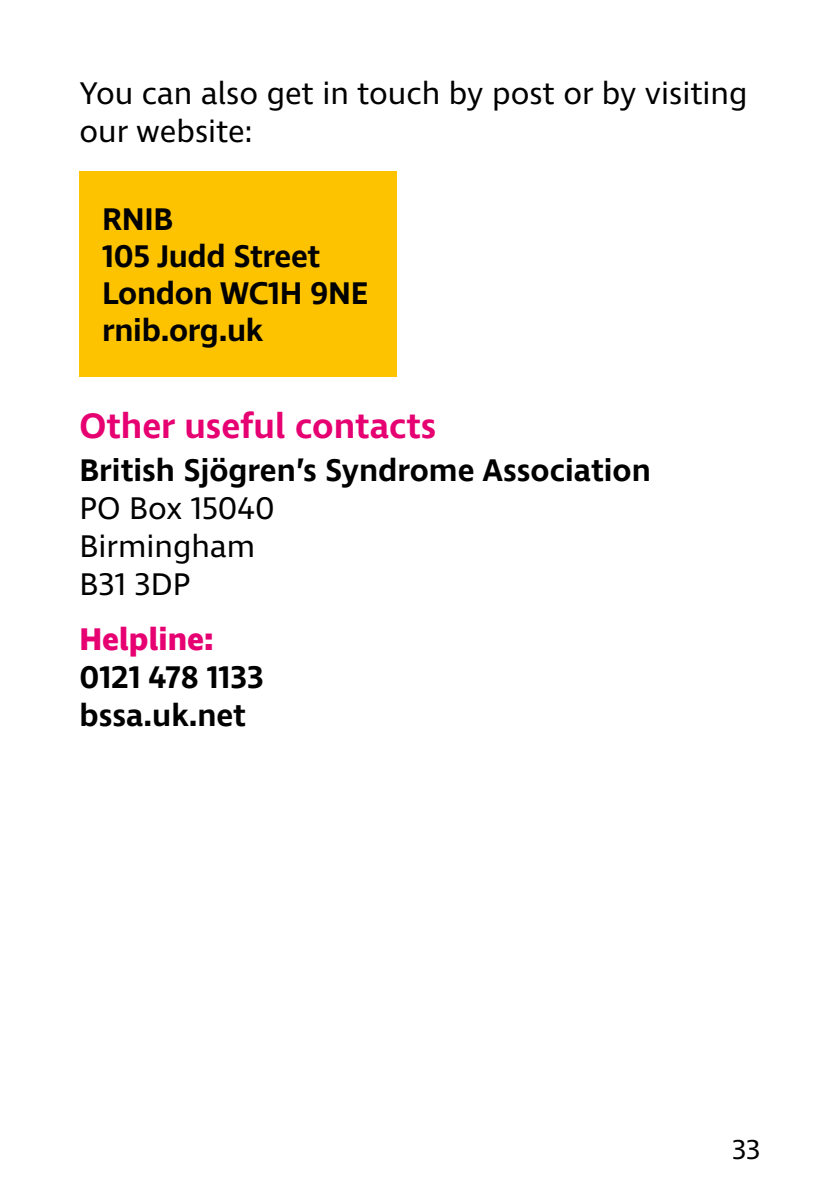
<style>
.page{position:relative;width:840px;height:1191px;background:#fff}
.page>*{position:absolute;margin:0;border:0;box-sizing:border-box;transform-origin:0 0}
.h3___18pt{font:600 36px "Ingra";color:#e60071}
.P___16pt_Body{font:600 32px/38px "Ingra";color:#000}
.P___16pt_Body-2{font:32px/38px "Ingra";color:#000}
.P-CTA{font:600 32px/37px "Ingra";letter-spacing:-.01em;color:#000}
.t1{font:28px "Ingra";color:#000}
.s1{font-weight:400}
.s2{font-weight:700;color:#e60071}
</style>
<div class="page">
<div style="left:79px;top:171px;width:318px;height:206px;background:#fdc300"></div>
<p class="P___16pt_Body-2" style="left:79px;top:76px;width:669px">You can also get in touch by post or by visiting our website:</p>
<p class="P-CTA" style="left:102px;top:202px;width:267px">RNIB<br>105 Judd Street<br>London WC1H 9NE rnib.org.uk</p>
<h3 class="h3___18pt" style="left:79px;top:403px;width:358px">Other useful contacts</h3>
<p class="P___16pt_Body" style="left:79px;top:453px;width:572px">British Sjögren’s Syndrome Association<br><span class="s1">PO Box 15040<br>Birmingham<br>B31 3DP</span></p>
<p class="P___16pt_Body" style="left:79px;top:622px;width:186px"><span class="s2">Helpline:<br></span>0121 478 1133 bssa.uk.net</p>
<p class="t1" style="left:731px;top:1132px;width:30px">33</p>
</div>
